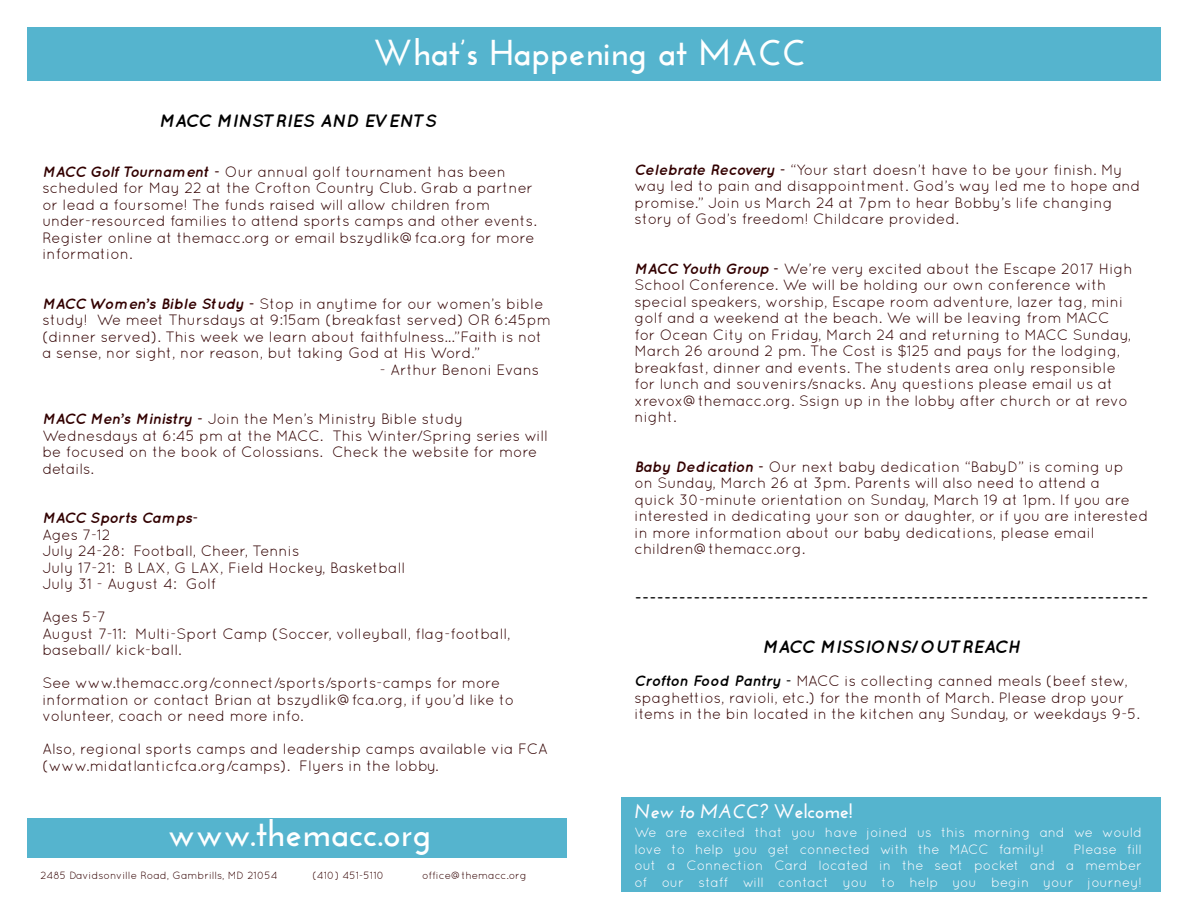
<style>
.page{position:relative;width:1188px;height:918px;background:#fff}
.page>*{position:absolute;margin:0;border:0;box-sizing:border-box;transform-origin:0 0}
.t1{font:700 36px "Josefin Sans";color:#feffff}
.t2{font:italic 700 19.5px "Josefin Sans";color:#fffcff}
.t3{font:italic 700 18px "Quicksand";color:#000}
.t4{font:15px/16.5px "Quicksand";color:#320000}
.t5{font:italic 700 15px "Quicksand";letter-spacing:-.01em;color:#320000}
.t6{font:13.5px/16.5px "Quicksand";color:#fffcff}
.t7{font:10.5px "Quicksand";color:#320000}
.s1{font-weight:700;font-style:italic}
.s2{font-weight:700;font-style:italic;color:#000}
.s3{font-style:normal}
</style>
<div class="page">
<div style="left:27px;top:27px;width:1134px;height:54px;background:#55b4ce"></div>
<div style="left:621px;top:797px;width:540px;height:94px;background:#55b4ce"></div>
<div style="left:27px;top:819px;width:540px;height:39px;background:#55b4ce"></div>
<p class="t1" style="left:373px;top:31px;width:435px">What’s Happening at MACC</p>
<p class="t3" style="left:159px;top:110px;width:279px">MACC MINSTRIES AND EVENTS</p>
<p class="t4" style="left:42px;top:163px;width:496px"><span class="s1">MACC Golf Tournament -</span> Our annual golf tournament has been scheduled for May 22 at the Crofton Country Club. Grab a partner or lead a foursome! The funds raised will allow children from under-resourced families to attend sports camps and other events.<br>Register online at themacc.org or email bszydlik@fca.org for more information.</p>
<p class="t4" style="left:42px;top:295px;width:510px"><span class="s1">MACC Women’s Bible Study -</span> Stop in anytime for our women’s bible study! We meet Thursdays at 9:15am (breakfast served) OR 6:45pm (dinner served). This week we learn about faithfulness...”Faith is not a sense, nor sight, nor reason, but taking God at His Word.”</p>
<p class="t4" style="left:380px;top:361px;width:161px">- Arthur Benoni Evans</p>
<p class="t4" style="left:42px;top:410px;width:507px"><span class="s1">MACC Men’s Ministry -</span> Join the Men’s Ministry Bible study Wednesdays at 6:45 pm at the MACC. This Winter/Spring series will be focused on the book of Colossians. Check the website for more details.</p>
<p class="t5" style="left:42px;top:509px;width:158px">MACC Sports Camps-</p>
<p class="t4" style="left:42px;top:526px;width:70px">Ages 7-12</p>
<p class="t4" style="left:42px;top:542px;width:259px">July 24-28: Football, Cheer, Tennis</p>
<p class="t4" style="left:42px;top:559px;width:364px">July 17-21: B LAX, G LAX, Field Hockey, Basketball</p>
<p class="t4" style="left:42px;top:575px;width:175px">July 31 - August 4: Golf</p>
<p class="t4" style="left:42px;top:608px;width:65px">Ages 5-7</p>
<p class="t4" style="left:42px;top:625px;width:470px">August 7-11: Multi-Sport Camp (Soccer, volleyball, flag-football, baseball/ kick-ball.</p>
<p class="t4" style="left:42px;top:674px;width:473px">See www.themacc.org/connect/sports/sports-camps for more information or contact Brian at bszydlik@fca.org, if you’d like to volunteer, coach or need more info.</p>
<p class="t4" style="left:42px;top:740px;width:507px">Also, regional sports camps and leadership camps available via FCA (www.midatlanticfca.org/camps). Flyers in the lobby.</p>
<p class="t1" style="left:168px;top:812px;width:265px">www.themacc.org</p>
<p class="t7" style="left:40px;top:869px;width:239px">2485 Davidsonville Road, Gambrills, MD 21054</p>
<p class="t7" style="left:312px;top:869px;width:73px">(410) 451-5110</p>
<p class="t7" style="left:422px;top:869px;width:106px">office@themacc.org</p>
<p class="t4" style="left:634px;top:161px;width:507px"><span class="s1">Celebrate Recovery -</span> “Your start doesn’t have to be your finish. My way led to pain and disappointment. God’s way led me to hope and promise.” Join us March 24 at 7pm to hear Bobby’s life changing story of God’s freedom! Childcare provided.</p>
<p class="t4" style="left:634px;top:260px;width:500px"><span class="s1">MACC Youth Group -</span> We’re very excited about the Escape 2017 High School Conference. We will be holding our own conference with special speakers, worship, Escape room adventure, lazer tag, mini golf and a weekend at the beach. We will be leaving from MACC for Ocean City on Friday, March 24 and returning to MACC Sunday, March 26 around 2 pm. The Cost is $125 and pays for the lodging, breakfast, dinner and events. The students area only responsible for lunch and souvenirs/snacks. Any questions please email us at xrevox@themacc.org. Ssign up in the lobby after church or at revo night.</p>
<p class="t4" style="left:634px;top:458px;width:515px"><span class="s1">Baby Dedication -</span> Our next baby dedication “BabyD” is coming up<br>on Sunday, March 26 at 3pm. Parents will also need to attend a<br>quick 30-minute orientation on Sunday, March 19 at 1pm. If you are interested in dedicating your son or daughter, or if you are interested in more information about our baby dedications, please email children@themacc.org.</p>
<p class="t3" style="left:635px;top:587px;width:516px">----------------------------------------------------------------------</p>
<p class="t3" style="left:762px;top:636px;width:260px">MACC MISSIONS/OUTREACH</p>
<p class="t4" style="left:634px;top:673px;width:507px"><span class="s2">Crofton Food Pantry -</span> MACC is collecting canned meals (beef stew, spaghettios, ravioli, etc.) for the month of March. Please drop your items in the bin located in the kitchen any Sunday, or weekdays 9-5.</p>
<p class="t2" style="left:634px;top:799px;width:220px">New to MACC? <span class="s3">Welcome!</span></p>
<p class="t6" style="left:635px;top:824px;width:509px">We are excited that you have joined us this morning and we would love to help you get connected with the MACC family!</p>
<p class="t6" style="left:635px;top:840px;width:509px;text-align:justify;text-indent:439px">Please fill out a Connection Card located in the seat pocket and a member of our staff will contact you to help you begin your journey!</p>
</div>
